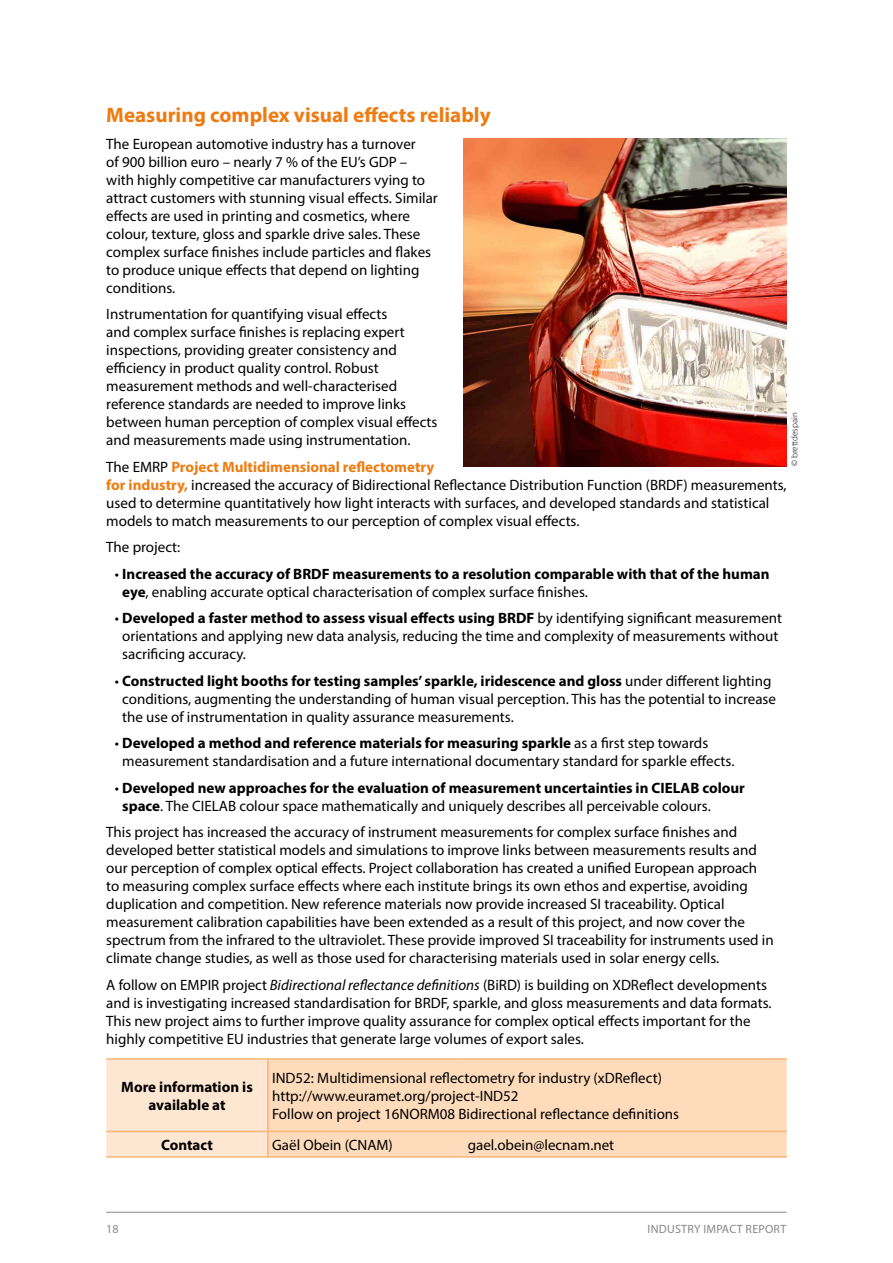
<style>
.page{position:relative;width:893px;height:1263px;background:#fff}
.page>*{position:absolute;margin:0;border:0;box-sizing:border-box;transform-origin:0 0}
.t1{font:700 21px "Myriad Pro";color:#ef7b10}
.t2{font:15px/18px "Myriad Pro";color:#000}
.t3{font:700 15px/18px "Myriad Pro";color:#000}
.t4{font:12px "Myriad Pro";letter-spacing:.02em;color:#878787}
.t5{font:300 9px "Myriad Pro";color:#000}
.s1{font-weight:700;color:#ef7b10}
.s2{font-weight:400}
.s3{font-weight:700}
.s4{font-style:italic}
</style>
<div class="page">
<hr style="left:106px;top:1212px;width:680px;height:1px;background:#878787">
<div style="left:106px;top:1060px;width:161px;height:96px;background:#fee7d2"></div>
<div style="left:269px;top:1060px;width:518px;height:96px;background:#fddbbb"></div>
<hr style="left:106px;top:1058px;width:162px;height:2px;background:#f8b375">
<hr style="left:267px;top:1060px;width:2px;height:71px;background:#f8b375">
<hr style="left:268px;top:1058px;width:195px;height:2px;background:#f8b375">
<hr style="left:463px;top:1058px;width:324px;height:2px;background:#f8b375">
<hr style="left:106px;top:1131px;width:162px;height:1px;background:#f8b375">
<hr style="left:106px;top:1156px;width:162px;height:2px;background:#f8b375">
<hr style="left:267px;top:1132px;width:2px;height:24px;background:#f8b375">
<hr style="left:268px;top:1131px;width:195px;height:1px;background:#f8b375">
<hr style="left:268px;top:1156px;width:195px;height:2px;background:#f8b375">
<hr style="left:463px;top:1131px;width:324px;height:1px;background:#f8b375">
<hr style="left:463px;top:1156px;width:324px;height:2px;background:#f8b375">
<img style="left:463px;top:138px;width:324px;height:328px">
<h1 class="t1" style="left:106px;top:101px;width:386px">Measuring complex visual effects reliably</h1>
<p class="t2" style="left:106px;top:134px;width:333px">The European automotive industry has a turnover<br>of 900 billion euro – nearly 7 % of the EU’s GDP – with highly competitive car manufacturers vying to attract customers with stunning visual effects. Similar effects are used in printing and cosmetics, where colour, texture, gloss and sparkle drive sales. These complex surface finishes include particles and flakes to produce unique effects that depend on lighting conditions.</p>
<p class="t2" style="left:106px;top:305px;width:333px">Instrumentation for quantifying visual effects<br>and complex surface finishes is replacing expert inspections, providing greater consistency and efficiency in product quality control. Robust measurement methods and well-characterised reference standards are needed to improve links between human perception of complex visual effects and measurements made using instrumentation.</p>
<p class="t2" style="left:106px;top:457px;width:682px">The EMRP <span class="s1">Project Multidimensional reflectometry<br>for industry,</span> increased the accuracy of Bidirectional Reflectance Distribution Function (BRDF) measurements, used to determine quantitatively how light interacts with surfaces, and developed standards and statistical models to match measurements to our perception of complex visual effects.</p>
<p class="t2" style="left:106px;top:538px;width:76px">The project:</p>
<p class="t3" style="left:122px;top:564px;width:649px;text-indent:-7px"><span class="s2">•</span> Increased the accuracy of BRDF measurements to a resolution comparable with that of the human eye<span class="s2">, enabling accurate optical characterisation of complex surface finishes.</span></p>
<p class="t2" style="left:122px;top:609px;width:661px;text-indent:-7px">• <span class="s3">Developed a faster method to assess visual effects using BRDF</span> by identifying significant measurement orientations and applying new data analysis, reducing the time and complexity of measurements without sacrificing accuracy.</p>
<p class="t2" style="left:122px;top:671px;width:655px;text-indent:-7px">• <span class="s3">Constructed light booths for testing samples’ sparkle, iridescence and gloss</span> under different lighting conditions, augmenting the understanding of human visual perception. This has the potential to increase the use of instrumentation in quality assurance measurements.</p>
<p class="t2" style="left:122px;top:734px;width:614px;text-indent:-7px">• <span class="s3">Developed a method and reference materials for measuring sparkle</span> as a first step towards measurement standardisation and a future international documentary standard for sparkle effects.</p>
<p class="t3" style="left:122px;top:778px;width:624px;text-indent:-7px"><span class="s2">•</span> Developed new approaches for the evaluation of measurement uncertainties in CIELAB colour space<span class="s2">. The CIELAB colour space mathematically and uniquely describes all perceivable colours.</span></p>
<p class="t2" style="left:106px;top:823px;width:669px">This project has increased the accuracy of instrument measurements for complex surface finishes and developed better statistical models and simulations to improve links between measurements results and our perception of complex optical effects. Project collaboration has created a unified European approach to measuring complex surface effects where each institute brings its own ethos and expertise, avoiding duplication and competition. New reference materials now provide increased SI traceability. Optical measurement calibration capabilities have been extended as a result of this project, and now cover the spectrum from the infrared to the ultraviolet. These provide improved SI traceability for instruments used in climate change studies, as well as those used for characterising materials used in solar energy cells.</p>
<p class="t2" style="left:106px;top:975px;width:667px">A follow on EMPIR project <span class="s4">Bidirectional reflectance definitions</span> (BiRD) is building on XDReflect developments and is investigating increased standardisation for BRDF, sparkle, and gloss measurements and data formats.<br>This new project aims to further improve quality assurance for complex optical effects important for the highly competitive EU industries that generate large volumes of export sales.</p>
<p class="t3" style="left:121px;top:1077px;width:133px;text-align:center">More information is available at</p>
<p class="t2" style="left:272px;top:1068px;width:409px">IND52: Multidimensional reflectometry for industry (xDReflect) http://www.euramet.org/project-IND52<br>Follow on project 16NORM08 Bidirectional reflectance definitions</p>
<p class="t3" style="left:161px;top:1135px;width:53px">Contact</p>
<p class="t2" style="left:272px;top:1135px;width:122px">Gaël Obein (CNAM)</p>
<p class="t2" style="left:468px;top:1135px;width:148px">gael.obein@lecnam.net</p>
<p class="t5" style="left:789px;top:466px;width:55px;rotate:-90deg">© brettdespain</p>
<p class="t4" style="left:106px;top:1222px;width:14px">18</p>
<p class="t4" style="left:648px;top:1222px;width:140px">INDUSTRY IMPACT REPORT</p>
</div>
